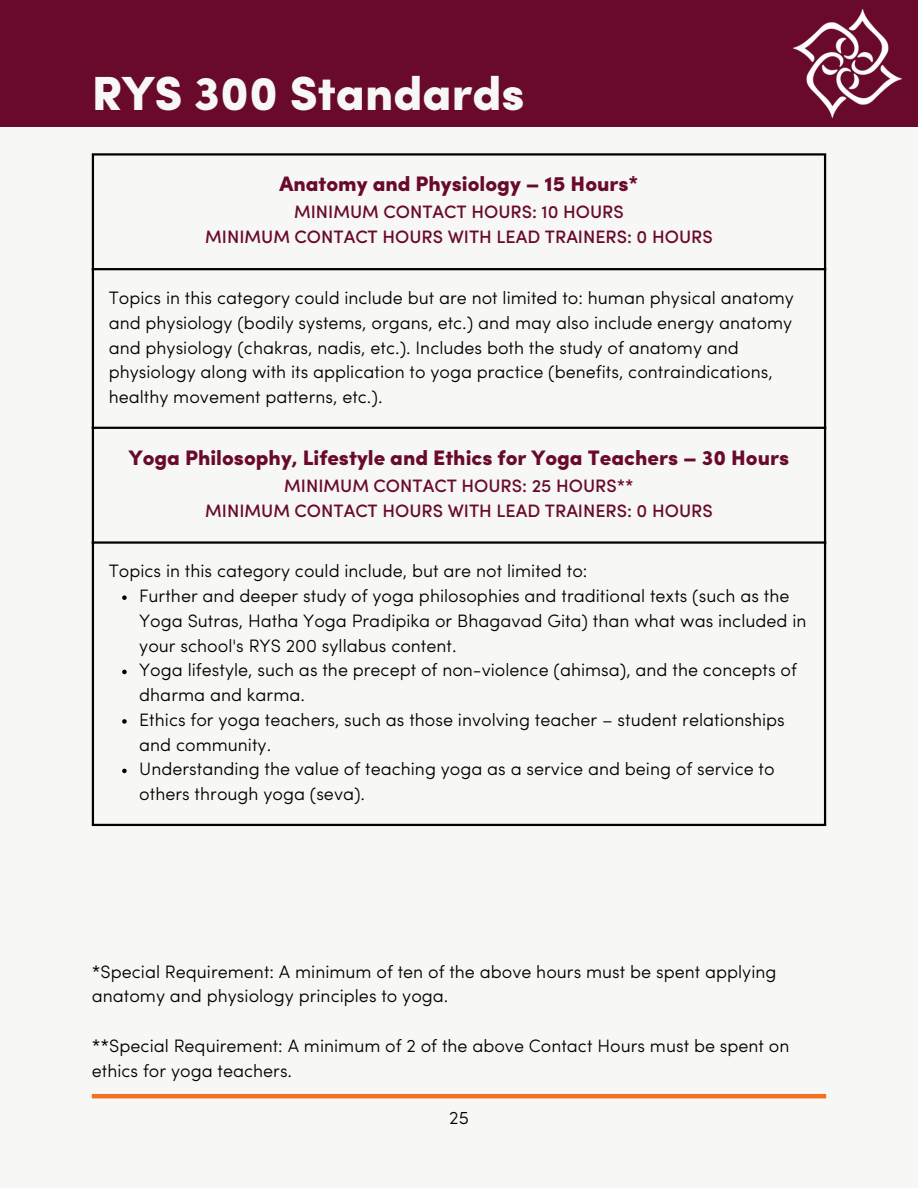
<style>
.page{position:relative;width:918px;height:1188px;background:#f7f7f5}
.page>*{position:absolute;margin:0;border:0;box-sizing:border-box;transform-origin:0 0}
.t1{font:900 48px "Sofia Pro";color:#f7f7f5}
.t2{font:900 21px "Sofia Pro";color:#690a2c}
.t3{font:300 18px/24.8px "Sofia Pro";color:#000}
.t4{font:500 18px "Sofia Pro";color:#690a2c}
</style>
<div class="page">
<svg style="left:94px;top:156px;width:730px;height:385px"></svg>
<svg style="left:122px;top:595px;width:5px;height:5px"></svg>
<svg style="left:122px;top:670px;width:5px;height:4px"></svg>
<svg style="left:122px;top:719px;width:5px;height:5px"></svg>
<svg style="left:122px;top:769px;width:5px;height:4px"></svg>
<hr style="left:92px;top:156px;width:2px;height:668px;background:#000">
<hr style="left:824px;top:156px;width:2px;height:668px;background:#000">
<hr style="left:92px;top:153px;width:734px;height:3px;background:#000">
<hr style="left:92px;top:268px;width:734px;height:2px;background:#000">
<hr style="left:92px;top:427px;width:734px;height:2px;background:#000">
<hr style="left:92px;top:541px;width:734px;height:3px;background:#000">
<hr style="left:92px;top:824px;width:734px;height:2px;background:#000">
<div style="left:0;top:0;width:918px;height:126px;background:#690a2c"></div>
<img style="left:793px;top:9px;width:108px;height:108px">
<hr style="left:92px;top:1094px;width:734px;height:4px;background:#f37021">
<p class="t1" style="left:92px;top:74px;width:434px">RYS 300 Standards</p>
<h1 class="t2" style="left:279px;top:176px;width:361px">Anatomy and Physiology – 15 Hours*</h1>
<p class="t4" style="left:294px;top:205px;width:331px">MINIMUM CONTACT HOURS: 10 HOURS</p>
<p class="t4" style="left:205px;top:230px;width:509px">MINIMUM CONTACT HOURS WITH LEAD TRAINERS: 0 HOURS</p>
<p class="t3" style="left:109px;top:287px;width:687px">Topics in this category could include but are not limited to: human physical anatomy and physiology (bodily systems, organs, etc.) and may also include energy anatomy and physiology (chakras, nadis, etc.). Includes both the study of anatomy and physiology along with its application to yoga practice (benefits, contraindications, healthy movement patterns, etc.).</p>
<p class="t2" style="left:129px;top:449px;width:662px">Yoga Philosophy, Lifestyle and Ethics for Yoga Teachers – 30 Hours</p>
<p class="t4" style="left:284px;top:478px;width:351px">MINIMUM CONTACT HOURS: 25 HOURS**</p>
<p class="t4" style="left:205px;top:503px;width:509px">MINIMUM CONTACT HOURS WITH LEAD TRAINERS: 0 HOURS</p>
<p class="t3" style="left:109px;top:561px;width:480px">Topics in this category could include, but are not limited to:</p>
<p class="t3" style="left:139px;top:585px;width:669px">Further and deeper study of yoga philosophies and traditional texts (such as the<br>Yoga Sutras, Hatha Yoga Pradipika or Bhagavad Gita) than what was included in your school's RYS 200 syllabus content.</p>
<p class="t3" style="left:139px;top:660px;width:659px">Yoga lifestyle, such as the precept of non-violence (ahimsa), and the concepts of dharma and karma.</p>
<p class="t3" style="left:139px;top:709px;width:647px">Ethics for yoga teachers, such as those involving teacher – student relationships and community.</p>
<p class="t3" style="left:139px;top:759px;width:637px">Understanding the value of teaching yoga as a service and being of service to others through yoga (seva).</p>
<p class="t3" style="left:92px;top:961px;width:686px">*Special Requirement: A minimum of ten of the above hours must be spent applying anatomy and physiology principles to yoga.</p>
<p class="t3" style="left:92px;top:1035px;width:699px">**Special Requirement: A minimum of 2 of the above Contact Hours must be spent on ethics for yoga teachers.</p>
<p class="t3" style="left:449px;top:1107px;width:21px">25</p>
</div>
